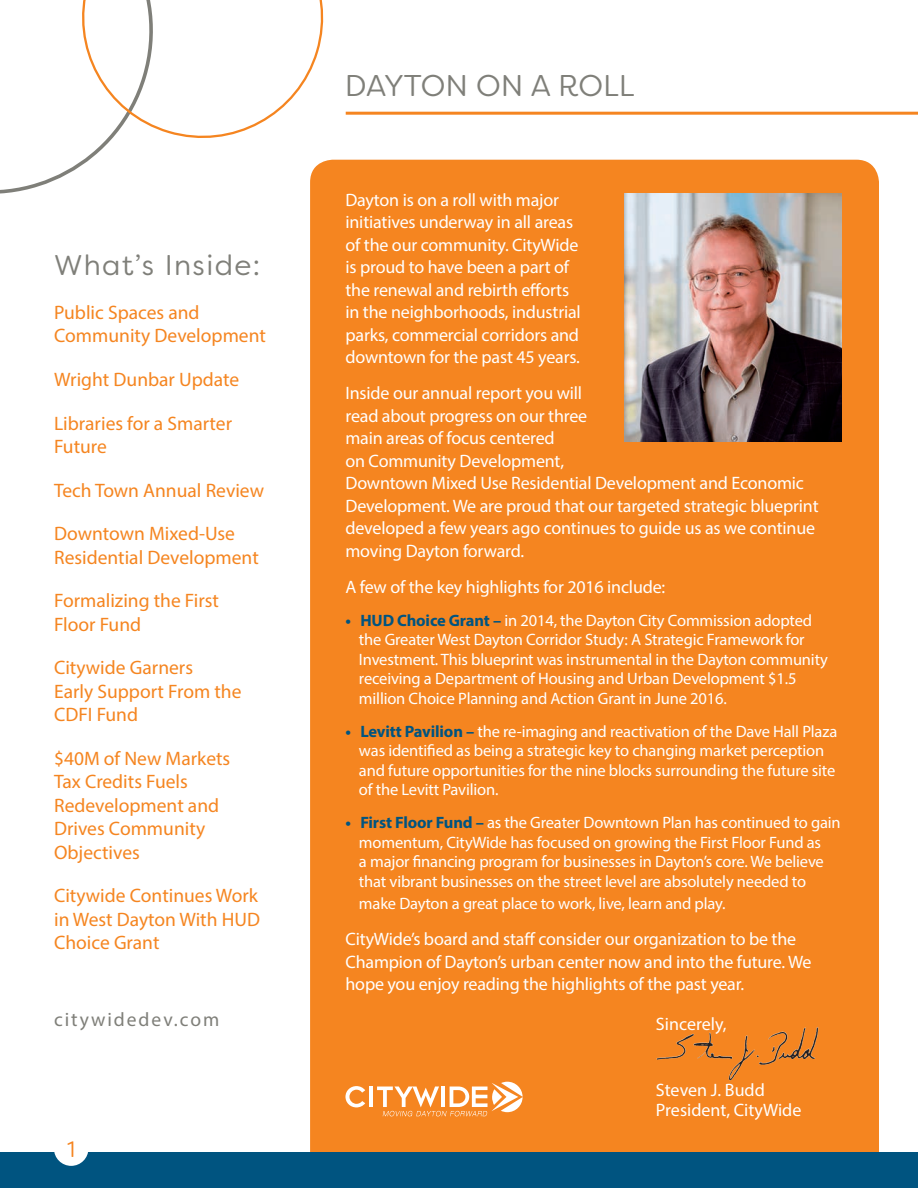
<style>
.page{position:relative;width:918px;height:1188px;background:#fff}
.page>*{position:absolute;margin:0;border:0;box-sizing:border-box;transform-origin:0 0}
.t1{font:30px "Filson Soft";color:#7f7f79}
.t2{font:28.5px "Filson Soft";letter-spacing:.05em;color:#7f7f79}
.t3{font:22.35px "Filson Soft";color:#f58520}
.t4{font:19.5px/23.4px "Myriad Pro";color:#f58520}
.t5{font:19.5px "Myriad Pro";letter-spacing:.1em;color:#7f7f79}
.t6{font:18px/22.5px "Myriad Pro";letter-spacing:-.01em;color:#fff}
.t7{font:16.5px/19.5px "Myriad Pro";letter-spacing:-.01em;color:#fff}
.s1{font-weight:700;color:#005480}
</style>
<div class="page">
<div style="left:310px;top:160px;width:569px;height:993px;background:#f58520"></div>
<div style="left:0;top:1153px;width:918px;height:35px;background:#005480"></div>
<div style="left:54px;top:1131px;width:34px;height:35px;background:#fff;border-radius:50%"></div>
<img style="left:655px;top:1025px;width:166px;height:58px">
<svg style="left:345px;top:1086px;width:20px;height:21px"></svg>
<hr style="left:369px;top:1087px;width:4px;height:20px;background:#fff">
<svg style="left:377px;top:1082px;width:146px;height:34px"></svg>
<img style="left:625px;top:193px;width:217px;height:249px">
<svg style="left:345px;top:111px;width:573px;height:4px;background:#f7a357"></svg>
<svg style="left:0;top:0;width:339px;height:215px"></svg>
<p class="t2" style="left:54px;top:247px;width:208px">What’s Inside:</p>
<p class="t4" style="left:54px;top:300px;width:213px">Public Spaces and<br>Community Development</p>
<p class="t4" style="left:54px;top:368px;width:187px">Wright Dunbar Update</p>
<p class="t4" style="left:54px;top:411px;width:179px">Libraries for a Smarter<br>Future</p>
<p class="t4" style="left:54px;top:478px;width:211px">Tech Town Annual Review</p>
<p class="t4" style="left:54px;top:522px;width:206px">Downtown Mixed-Use<br>Residential Development</p>
<p class="t4" style="left:54px;top:589px;width:166px">Formalizing the First<br>Floor Fund</p>
<p class="t4" style="left:54px;top:656px;width:189px">Citywide Garners<br>Early Support From the<br>CDFI Fund</p>
<p class="t4" style="left:54px;top:746px;width:178px">$40M of New Markets<br>Tax Credits Fuels<br>Redevelopment and<br>Drives Community<br>Objectives</p>
<p class="t4" style="left:54px;top:884px;width:207px;text-align:justify">Citywide Continues Work in West Dayton With HUD Choice Grant</p>
<p class="t5" style="left:54px;top:1007px;width:167px">citywidedev.com</p>
<p class="t3" style="left:67px;top:1135px;width:10px">1</p>
<p class="t1" style="left:345px;top:67px;width:291px">DAYTON ON A ROLL</p>
<p class="t6" style="left:345px;top:188px;width:237px">Dayton is on a roll with major initiatives underway in all areas of the our community. CityWide is proud to have been a part of the renewal and rebirth efforts in the neighborhoods, industrial parks, commercial corridors and downtown for the past 45 years.</p>
<p class="t6" style="left:345px;top:382px;width:475px">Inside our annual report you will<br>read about progress on our three<br>main areas of focus centered<br>on Community Development,<br>Downtown Mixed Use Residential Development and Economic Development. We are proud that our targeted strategic blueprint developed a few years ago continues to guide us as we continue moving Dayton forward.</p>
<p class="t6" style="left:345px;top:575px;width:321px">A few of the key highlights for 2016 include:</p>
<p class="t7" style="left:359px;top:610px;width:470px;text-indent:-13px"><span class="s1">• HUD Choice Grant –</span> in 2014, the Dayton City Commission adopted the Greater West Dayton Corridor Study: A Strategic Framework for Investment. This blueprint was instrumental in the Dayton community receiving a Department of Housing and Urban Development $1.5 million Choice Planning and Action Grant in June 2016.</p>
<p class="t7" style="left:359px;top:721px;width:480px;text-indent:-13px"><span class="s1">• Levitt Pavilion –</span> the re-imaging and reactivation of the Dave Hall Plaza was identified as being a strategic key to changing market perception and future opportunities for the nine blocks surrounding the future site of the Levitt Pavilion.</p>
<p class="t7" style="left:359px;top:813px;width:483px;text-indent:-13px"><span class="s1">• First Floor Fund –</span> as the Greater Downtown Plan has continued to gain momentum, CityWide has focused on growing the First Floor Fund as<br>a major financing program for businesses in Dayton’s core. We believe that vibrant businesses on the street level are absolutely needed to</p>
<p class="t7" style="left:359px;top:894px;width:368px">make Dayton a great place to work, live, learn and play.</p>
<p class="t6" style="left:345px;top:928px;width:467px">CityWide’s board and staff consider our organization to be the<br>Champion of Dayton’s urban center now and into the future. We hope you enjoy reading the highlights of the past year.</p>
<p class="t6" style="left:656px;top:1013px;width:72px">Sincerely,</p>
<p class="t6" style="left:656px;top:1080px;width:147px;line-height:19.5px">Steven J. Budd<br>President, CityWide</p>
</div>
